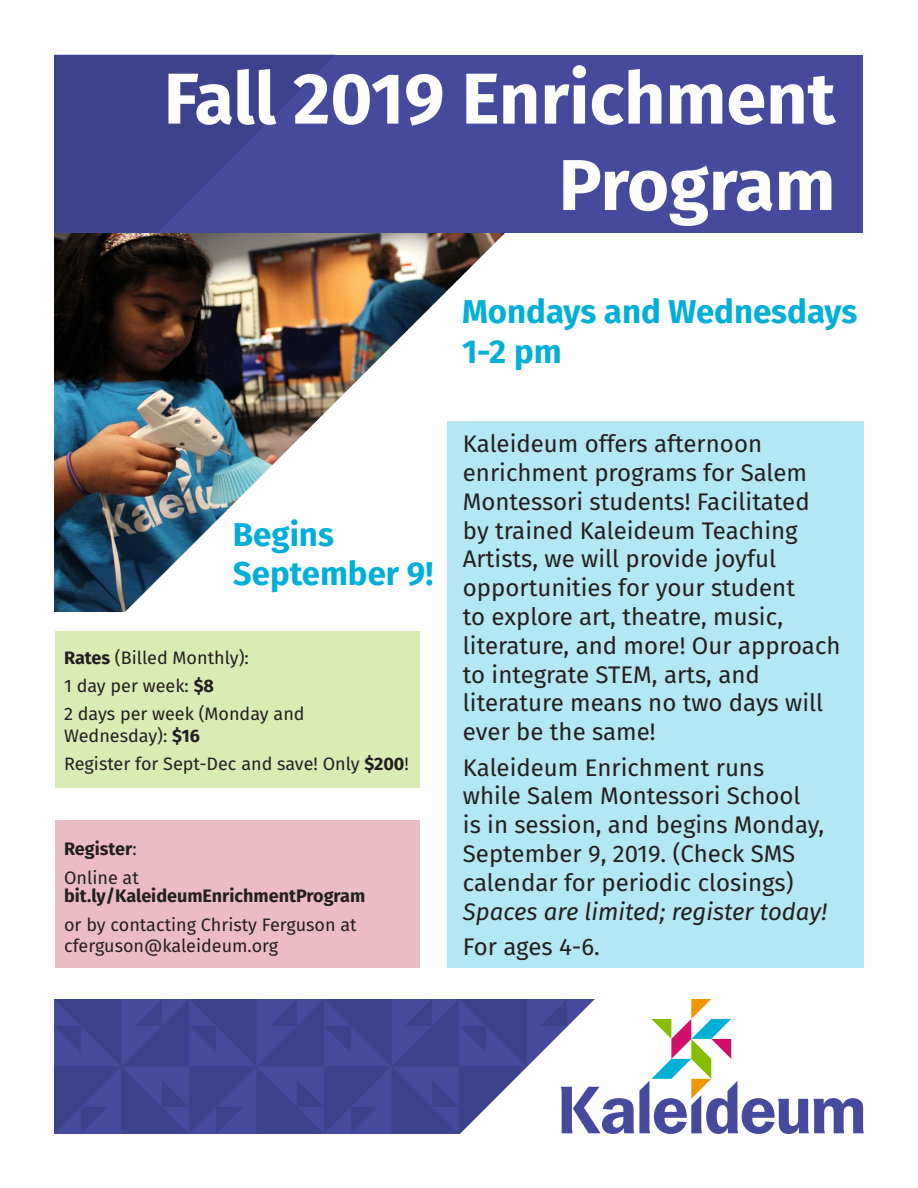
<style>
.page{position:relative;width:918px;height:1188px;background:#fff}
.page>*{position:absolute;margin:0;border:0;box-sizing:border-box;transform-origin:0 0}
.t1{font:700 72px/86.4px "Fira Sans";color:#fff;text-align:right}
.t2{font:700 33px/39.6px "Fira Sans";color:#00afd7}
.t3{font:24px/28.8px "Fira Sans";color:#231f20}
.t4{font:18px/21.6px "Fira Sans";color:#231f20}
.t5{font:700 18px "Fira Sans";color:#231f20}
.s1{font-weight:700}
.s2{font-weight:400}
.s3{font-style:italic}
</style>
<div class="page">
<img style="left:54px;top:232px;width:60px;height:379px">
<img style="left:114px;top:232px;width:417px;height:380px">
<div style="left:55px;top:55px;width:808px;height:177px;background:#454a9c"></div>
<svg style="left:54px;top:999px;width:810px;height:135px"></svg>
<svg style="left:54px;top:55px;width:281px;height:177px;fill:#3d428c"></svg>
<div style="left:447px;top:422px;width:417px;height:546px;background:#b3e7f3"></div>
<div style="left:56px;top:631px;width:364px;height:157px;background:#daebb3"></div>
<div style="left:56px;top:820px;width:364px;height:148px;background:#ecbcc6"></div>
<p class="t1" style="left:164px;top:50px;width:673px">Fall 2019 Enrichment<br>Program</p>
<p class="t2" style="left:233px;top:512px;width:202px">Begins<br>September 9!</p>
<p class="t4" style="left:64px;top:646px;width:186px"><span class="s1">Rates</span> (Billed Monthly):</p>
<p class="t4" style="left:64px;top:675px;width:151px">1 day per week: <span class="s1">$8</span></p>
<p class="t4" style="left:64px;top:703px;width:242px">2 days per week (Monday and<br>Wednesday): <span class="s1">$16</span></p>
<p class="t4" style="left:64px;top:753px;width:346px">Register for Sept-Dec and save! Only <span class="s1">$200</span>!</p>
<p class="t5" style="left:64px;top:834px;width:74px">Register<span class="s2">:</span></p>
<p class="t4" style="left:64px;top:866px;width:76px">Online at</p>
<p class="t5" style="left:64px;top:881px;width:303px">bit.ly/KaleideumEnrichmentProgram</p>
<p class="t4" style="left:64px;top:913px;width:294px">or by contacting Christy Ferguson at cferguson@kaleideum.org</p>
<p class="t2" style="left:462px;top:290px;width:397px">Mondays and Wednesdays</p>
<p class="t2" style="left:462px;top:329px;width:101px">1-2 pm</p>
<p class="t3" style="left:463px;top:429px;width:379px">Kaleideum offers afternoon enrichment programs for Salem<br>Montessori students! Facilitated by trained Kaleideum Teaching<br>Artists, we will provide joyful opportunities for your student<br>to explore art, theatre, music, literature, and more! Our approach to integrate STEM, arts, and literature means no two days will ever be the same!</p>
<p class="t3" style="left:463px;top:752px;width:366px">Kaleideum Enrichment runs while Salem Montessori School<br>is in session, and begins Monday,<br>September 9, 2019. (Check SMS calendar for periodic closings)<br><span class="s3">Spaces are limited; register today!</span></p>
<p class="t3" style="left:463px;top:932px;width:139px">For ages 4-6.</p>
</div>
